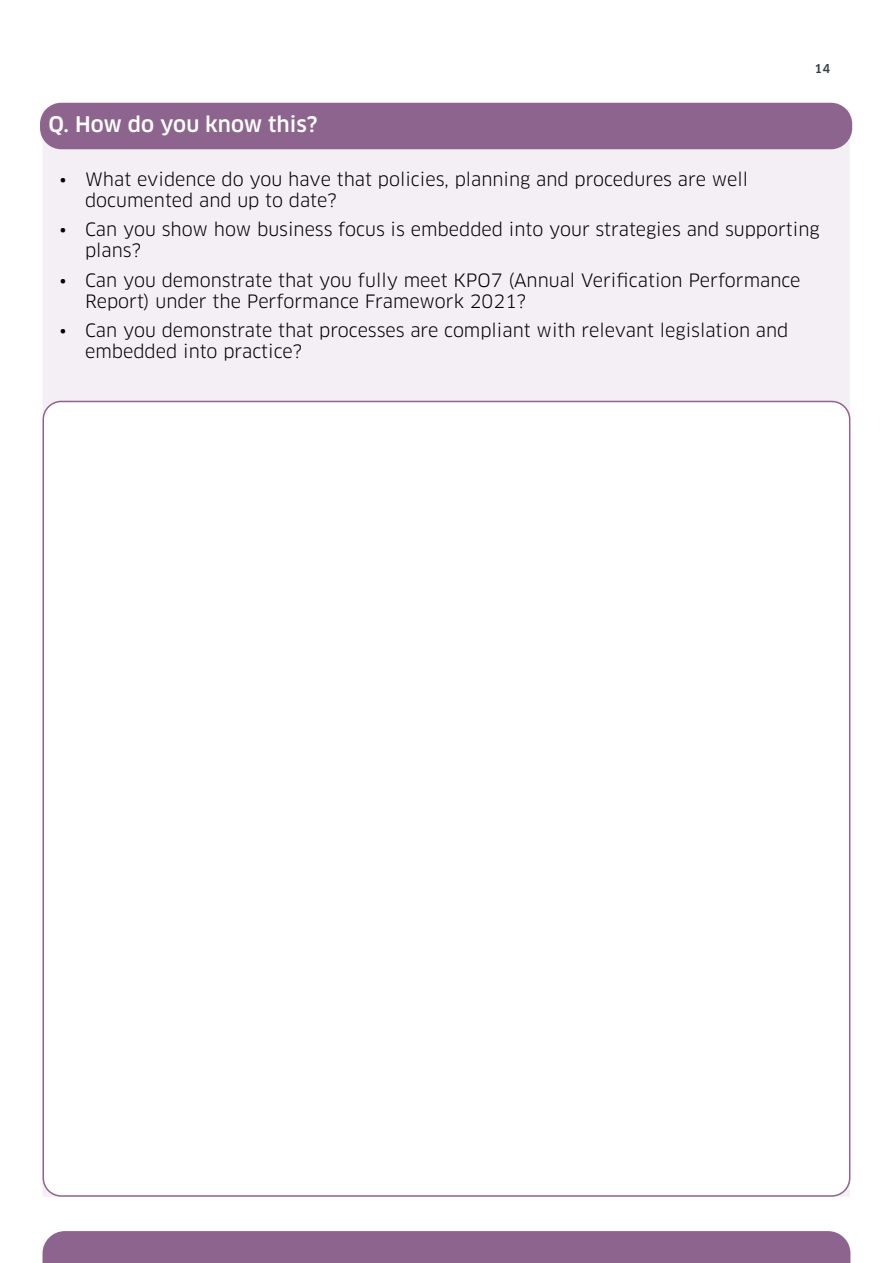
<style>
.page{position:relative;width:893px;height:1263px;background:#fff}
.page>*{position:absolute;margin:0;border:0;box-sizing:border-box;transform-origin:0 0}
.t1{font:500 21px "Clan";color:#fff}
.t2{font:18px/21px "Clan";color:#000}
.t3{font:500 12px "Clan";color:#323e48}
</style>
<div class="page">
<div style="left:43px;top:1231px;width:807px;height:32px;background:#8d648d"></div>
<div style="left:43px;top:109px;width:807px;height:1088px;background:#f3eff4"></div>
<div style="left:40px;top:103px;width:812px;height:46px;background:#8d648d;border-radius:21px"></div>
<div style="left:43px;top:401px;width:807px;height:795px;background:#fff;border-radius:18px"></div>
<p class="t3" style="left:815px;top:62px;width:17px">14</p>
<p class="t1" style="left:49px;top:111px;width:271px">Q. How do you know this?</p>
<p class="t2" style="left:85px;top:169px;width:664px;text-indent:-26px">• What evidence do you have that policies, planning and procedures are well documented and up to date?</p>
<p class="t2" style="left:85px;top:219px;width:736px;text-indent:-26px">• Can you show how business focus is embedded into your strategies and supporting plans?</p>
<p class="t2" style="left:85px;top:270px;width:717px;text-indent:-26px">• Can you demonstrate that you fully meet KPO7 (Annual Verification Performance<br>Report) under the Performance Framework 2021?</p>
<p class="t2" style="left:85px;top:320px;width:705px;text-indent:-26px">• Can you demonstrate that processes are compliant with relevant legislation and embedded into practice?</p>
</div>
